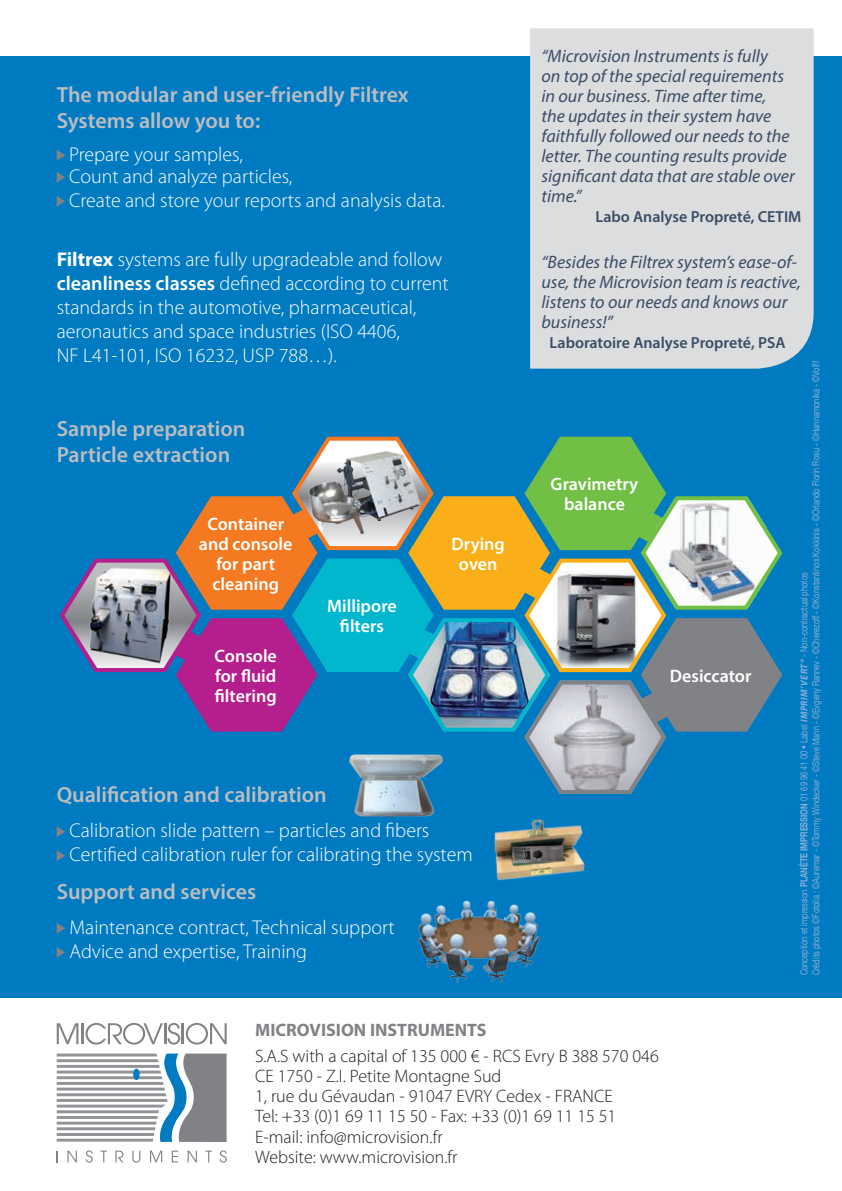
<style>
.page{position:relative;width:842px;height:1191px;background:#fff}
.page>*{position:absolute;margin:0;border:0;box-sizing:border-box;transform-origin:0 0}
.COURANT_TITRE_12{font:600 22px/26px "Myriad Pro";color:#bcbdc0}
.COURANT_10{font:300 20px/24px "Myriad Pro";color:#fff}
.COURANT_PAVE_9{font:italic 18px/20px "Myriad Pro";color:#3b4d66}
.t1{font:300 18px "Myriad Pro";color:#231f20}
.t2{font:600 18px/20px "Myriad Pro";color:#fff;text-align:center}
.t3{font:700 18px "Myriad Pro";color:#808285}
.COURANT_SIGNATURE_PA{font:600 16px "Myriad Pro";color:#3b4d66}
.t4{font:10px "Helvetica Neue";color:#88aedb;scale:.75 1}
.s1{font-weight:700}
.s2{font-weight:600}
.s3{font-family:"Myriad Pro";font-weight:700;font-style:italic}
</style>
<div class="page">
<hr style="left:841px;top:283px;width:1px;height:851px;background:#007ac0">
<div style="left:0;top:57px;width:842px;height:941px;background:#007ac0"></div>
<svg style="left:57px;top:150px;width:8px;height:11px"></svg>
<svg style="left:57px;top:172px;width:8px;height:11px"></svg>
<svg style="left:57px;top:196px;width:8px;height:11px"></svg>
<div style="left:530px;top:28px;width:284px;height:341px;background:#dcdddf"></div>
<svg style="left:57px;top:826px;width:8px;height:11px"></svg>
<svg style="left:57px;top:850px;width:8px;height:11px"></svg>
<svg style="left:57px;top:923px;width:8px;height:11px"></svg>
<svg style="left:57px;top:947px;width:8px;height:11px"></svg>
<svg style="left:59px;top:436px;width:724px;height:358px"></svg>
<img style="left:494px;top:819px;width:91px;height:62px">
<img style="left:346px;top:750px;width:99px;height:66px">
<img style="left:418px;top:900px;width:122px;height:83px">
<svg style="left:57px;top:1053px;width:170px;height:89px"></svg>
<hr style="left:57px;top:1110px;width:102px;height:3px;background:#919396">
<hr style="left:57px;top:1116px;width:101px;height:3px;background:#919396">
<hr style="left:57px;top:1121px;width:100px;height:3px;background:#919396">
<hr style="left:57px;top:1127px;width:99px;height:3px;background:#919396">
<hr style="left:57px;top:1133px;width:97px;height:3px;background:#919396">
<hr style="left:57px;top:1138px;width:96px;height:3px;background:#919396">
<div style="left:133px;top:1068px;width:7px;height:12px;background:#007ac0;border-radius:50%"></div>
<svg style="left:57px;top:1023px;width:21px;height:21px"></svg>
<hr style="left:81px;top:1023px;width:2px;height:21px;background:#808285">
<svg style="left:85px;top:1023px;width:95px;height:21px"></svg>
<hr style="left:182px;top:1023px;width:2px;height:21px;background:#808285">
<svg style="left:186px;top:1023px;width:41px;height:21px"></svg>
<svg style="left:67px;top:1150px;width:10px;height:12px"></svg>
<svg style="left:86px;top:1150px;width:7px;height:12px"></svg>
<svg style="left:100px;top:1150px;width:7px;height:12px"></svg>
<svg style="left:115px;top:1150px;width:8px;height:12px"></svg>
<svg style="left:132px;top:1150px;width:8px;height:12px"></svg>
<svg style="left:150px;top:1150px;width:12px;height:12px"></svg>
<svg style="left:172px;top:1150px;width:6px;height:12px"></svg>
<svg style="left:188px;top:1150px;width:9px;height:12px"></svg>
<svg style="left:205px;top:1150px;width:7px;height:12px"></svg>
<svg style="left:220px;top:1150px;width:7px;height:12px"></svg>
<p class="COURANT_TITRE_12" style="left:57px;top:81px;width:354px">The modular and user-friendly Filtrex<br>Systems allow you to:</p>
<p class="COURANT_10" style="left:69px;top:142px;width:175px">Prepare your samples,</p>
<p class="COURANT_10" style="left:69px;top:164px;width:225px">Count and analyze particles,</p>
<p class="COURANT_10" style="left:69px;top:188px;width:377px">Create and store your reports and analysis data.</p>
<p class="COURANT_10" style="left:57px;top:247px;width:394px"><span class="s1">Filtrex</span> systems are fully upgradeable and follow <span class="s2">cleanliness classes</span> defined according to current standards in the automotive, pharmaceutical, aeronautics and space industries (ISO 4406,<br>NF L41-101, ISO 16232, USP 788…).</p>
<p class="COURANT_TITRE_12" style="left:57px;top:415px;width:190px">Sample preparation</p>
<p class="COURANT_TITRE_12" style="left:57px;top:441px;width:175px">Particle extraction</p>
<p class="t2" style="left:199px;top:513px;width:95px">Container and console for part cleaning</p>
<p class="t2" style="left:215px;top:645px;width:64px;text-align:justify">Console for fluid filtering</p>
<p class="t2" style="left:327px;top:595px;width:71px">Millipore filters</p>
<p class="t2" style="left:452px;top:533px;width:55px">Drying oven</p>
<p class="COURANT_TITRE_12" style="left:57px;top:781px;width:272px">Qualification and calibration</p>
<p class="COURANT_10" style="left:70px;top:818px;width:361px">Calibration slide pattern – particles and fibers</p>
<p class="COURANT_10" style="left:70px;top:842px;width:405px">Certified calibration ruler for calibrating the system</p>
<p class="COURANT_TITRE_12" style="left:57px;top:877px;width:201px">Support and services</p>
<p class="COURANT_10" style="left:70px;top:915px;width:326px">Maintenance contract, Technical support</p>
<p class="COURANT_10" style="left:70px;top:939px;width:239px">Advice and expertise, Training</p>
<p class="COURANT_PAVE_9" style="left:541px;top:46px;width:255px">“Microvision Instruments is fully<br>on top of the special requirements in our business. Time after time,<br>the updates in their system have faithfully followed our needs to the letter. The counting results provide significant data that are stable over time.”</p>
<p class="COURANT_SIGNATURE_PA" style="left:595px;top:207px;width:208px">Labo Analyse Propreté, CETIM</p>
<p class="COURANT_PAVE_9" style="left:541px;top:252px;width:261px">“Besides the Filtrex system’s ease-of&shy;use, the Microvision team is reactive, listens to our needs and knows our business!”</p>
<p class="COURANT_SIGNATURE_PA" style="left:550px;top:332px;width:237px">Laboratoire Analyse Propreté, PSA</p>
<p class="t2" style="left:551px;top:473px;width:89px">Gravimetry balance</p>
<p class="t2" style="left:670px;top:665px;width:83px">Desiccator</p>
<p class="t4" style="left:810px;top:975px;width:820px;rotate:-90deg">Crédits photos ©Fotolia : ©Auremar - ©Tommy Windecker - ©Steve Mann - ©Evgeny Rannev - ©Cherezoff - ©Konstantinos Kokkinis - ©Orlando Florin Rosu - ©Hannamonika - ©Volff</p>
<p class="t4" style="left:798px;top:975px;width:539px;rotate:-90deg">Conception et impression <span class="s1">PLANÈTE IMPRESSION</span> 01 69 96 41 00 • Label <span class="s3">IMPRIM’VERT®</span> - Non-contractual photos</p>
<p class="t3" style="left:255px;top:1018px;width:233px">MICROVISION INSTRUMENTS</p>
<p class="t1" style="left:255px;top:1045px;width:405px">S.A.S with a capital of 135 000 € - RCS Evry B 388 570 046</p>
<p class="t1" style="left:255px;top:1065px;width:248px">CE 1750 - Z.I. Petite Montagne Sud</p>
<p class="t1" style="left:255px;top:1085px;width:359px">1, rue du Gévaudan - 91047 EVRY Cedex - FRANCE</p>
<p class="t1" style="left:255px;top:1105px;width:363px">Tel: +33 (0)1 69 11 15 50 - Fax: +33 (0)1 69 11 15 51</p>
<p class="t1" style="left:255px;top:1125px;width:189px">E-mail: info@microvision.fr</p>
<p class="t1" style="left:255px;top:1145px;width:204px">Website: www.microvision.fr</p>
</div>
